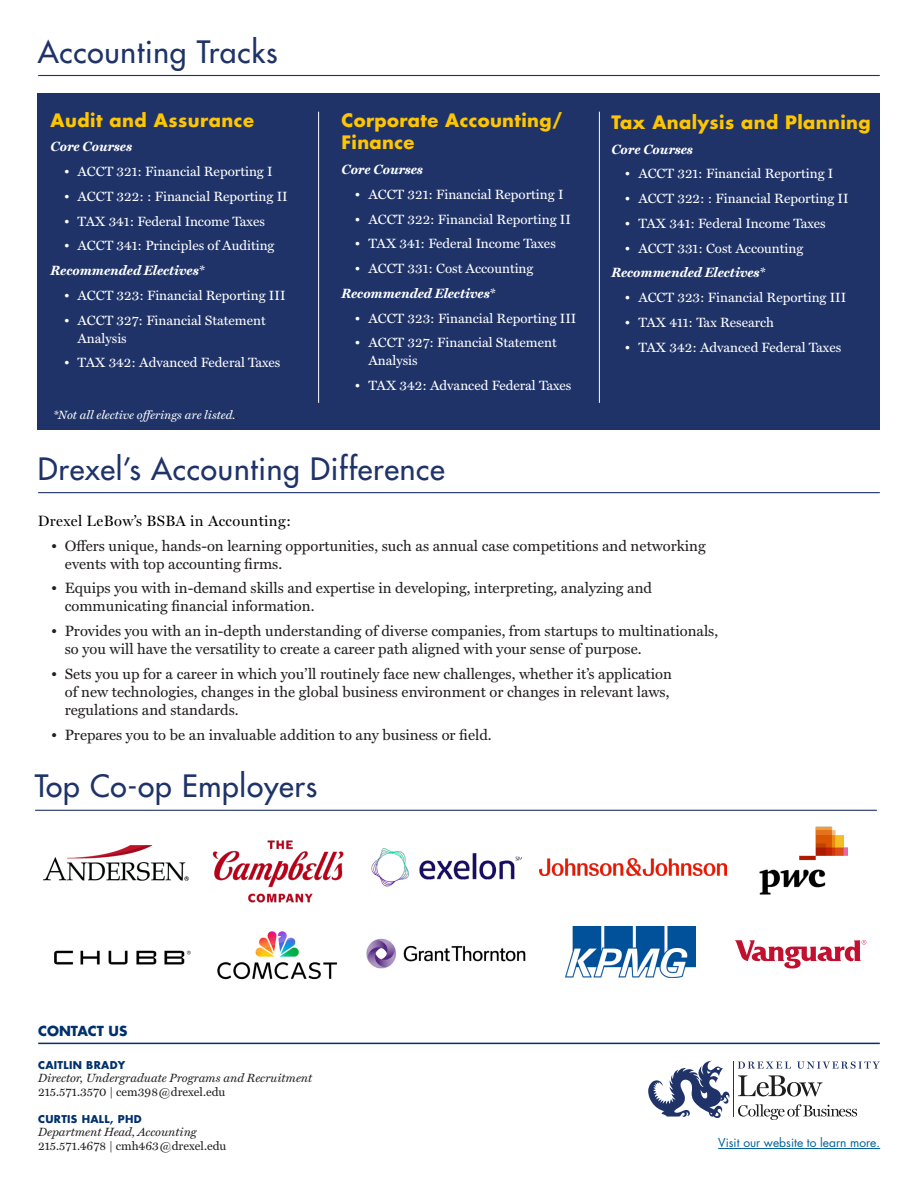
<style>
.page{position:relative;width:918px;height:1188px;background:#fff}
.page>*{position:absolute;margin:0;border:0;box-sizing:border-box;transform-origin:0 0}
.t1{font:500 30px "Futura Std";letter-spacing:.025em;color:#1f3369}
.t2{font:700 18px/22.5px "Futura Std";letter-spacing:.02em;color:#ffc600}
.t3{font:15px/18px "Miller Text";color:#231f20}
.t4{font:15px "Miller Display";letter-spacing:.025em;color:#000}
.t5{font:13.5px/18px "Miller Text";color:#fff}
.Body_Text{font:italic 700 13.5px "Miller Text";color:#fff}
.t6{font:700 13.5px "Futura Std";color:#00306d}
.Contact{font:italic 12px "Miller Text";color:#231f20}
.Contact-2{font:12px "Miller Text";color:#231f20}
.Body_Text-2{font:italic 12px "Miller Text";color:#fff}
.t7{font:12px "Futura Std";color:#006198}
.Contact-3{font:700 10.5px "Futura Std";letter-spacing:.03em;color:#00306d}
.s1{color:#231f20}
</style>
<div class="page">
<div style="left:38px;top:94px;width:842px;height:336px;background:#1f3369"></div>
<hr style="left:318px;top:112px;width:1px;height:291px;background:#fff">
<hr style="left:599px;top:112px;width:1px;height:291px;background:#fff">
<hr style="left:38px;top:75px;width:842px;height:1px;background:#1f3369">
<hr style="left:38px;top:492px;width:842px;height:1px;background:#1f3369">
<hr style="left:35px;top:810px;width:842px;height:1px;background:#1f3369">
<svg style="left:735px;top:940px;width:131px;height:29px"></svg>
<img style="left:54px;top:950px;width:137px;height:15px">
<img style="left:217px;top:931px;width:121px;height:49px">
<img style="left:371px;top:848px;width:151px;height:39px">
<img style="left:366px;top:938px;width:160px;height:31px">
<img style="left:565px;top:926px;width:131px;height:51px">
<img style="left:539px;top:858px;width:188px;height:18px">
<img style="left:212px;top:840px;width:132px;height:63px">
<img style="left:760px;top:827px;width:88px;height:68px">
<img style="left:43px;top:845px;width:146px;height:36px">
<hr style="left:38px;top:1043px;width:842px;height:1px;background:#00306d">
<svg style="left:738px;top:1075px;width:85px;height:22px"></svg>
<svg style="left:738px;top:1062px;width:53px;height:7px"></svg>
<svg style="left:797px;top:1061px;width:83px;height:8px"></svg>
<svg style="left:738px;top:1104px;width:119px;height:16px"></svg>
<hr style="left:733px;top:1061px;width:1px;height:56px;background:#1f3369">
<svg style="left:648px;top:1061px;width:82px;height:57px"></svg>
<hr style="left:718px;top:1148px;width:162px;height:1px;background:#006198">
<h1 class="t1" style="left:38px;top:33px;width:241px">Accounting Tracks</h1>
<h2 class="t2" style="left:51px;top:108px;width:205px">Audit and Assurance</h2>
<p class="Body_Text" style="left:51px;top:139px;width:83px">Core Courses</p>
<p class="t5" style="left:64px;top:163px;width:210px">• ACCT 321: Financial Reporting I</p>
<p class="t5" style="left:64px;top:188px;width:225px">• ACCT 322: : Financial Reporting II</p>
<p class="t5" style="left:64px;top:212px;width:202px">• TAX 341: Federal Income Taxes</p>
<p class="t5" style="left:64px;top:237px;width:212px">• ACCT 341: Principles of Auditing</p>
<p class="Body_Text" style="left:51px;top:263px;width:155px">Recommended Electives*</p>
<p class="t5" style="left:64px;top:287px;width:223px">• ACCT 323: Financial Reporting III</p>
<p class="t5" style="left:78px;top:311px;width:190px;text-indent:-14px">• ACCT 327: Financial Statement<br>Analysis</p>
<p class="t5" style="left:64px;top:354px;width:218px">• TAX 342: Advanced Federal Taxes</p>
<p class="Body_Text-2" style="left:53px;top:408px;width:187px">*Not all elective offerings are listed.<span class="s1">.</span></p>
<h2 class="t2" style="left:341px;top:109px;width:222px">Corporate Accounting/<br>Finance</h2>
<p class="Body_Text" style="left:341px;top:162px;width:83px">Core Courses</p>
<p class="t5" style="left:355px;top:185px;width:210px">• ACCT 321: Financial Reporting I</p>
<p class="t5" style="left:355px;top:210px;width:217px">• ACCT 322: Financial Reporting II</p>
<p class="t5" style="left:355px;top:235px;width:202px">• TAX 341: Federal Income Taxes</p>
<p class="t5" style="left:355px;top:260px;width:180px">• ACCT 331: Cost Accounting</p>
<p class="Body_Text" style="left:341px;top:285px;width:155px">Recommended Electives*</p>
<p class="t5" style="left:355px;top:309px;width:223px">• ACCT 323: Financial Reporting III</p>
<p class="t5" style="left:368px;top:334px;width:190px;text-indent:-14px">• ACCT 327: Financial Statement<br>Analysis</p>
<p class="t5" style="left:355px;top:377px;width:218px">• TAX 342: Advanced Federal Taxes</p>
<h2 class="t2" style="left:611px;top:111px;width:261px">Tax Analysis and Planning</h2>
<p class="Body_Text" style="left:611px;top:141px;width:83px">Core Courses</p>
<p class="t5" style="left:625px;top:165px;width:210px">• ACCT 321: Financial Reporting I</p>
<p class="t5" style="left:625px;top:190px;width:225px">• ACCT 322: : Financial Reporting II</p>
<p class="t5" style="left:625px;top:215px;width:202px">• TAX 341: Federal Income Taxes</p>
<p class="t5" style="left:625px;top:239px;width:180px">• ACCT 331: Cost Accounting</p>
<p class="Body_Text" style="left:611px;top:265px;width:155px">Recommended Electives*</p>
<p class="t5" style="left:625px;top:289px;width:223px">• ACCT 323: Financial Reporting III</p>
<p class="t5" style="left:625px;top:314px;width:151px">• TAX 411: Tax Research</p>
<p class="t5" style="left:625px;top:338px;width:218px">• TAX 342: Advanced Federal Taxes</p>
<h1 class="t1" style="left:38px;top:450px;width:409px">Drexel’s Accounting Difference</h1>
<h2 class="t4" style="left:38px;top:512px;width:255px">Drexel LeBow’s BSBA in Accounting:</h2>
<p class="t3" style="left:65px;top:537px;width:643px;text-indent:-14px">• Offers unique, hands-on learning opportunities, such as annual case competitions and networking events with top accounting firms.</p>
<p class="t3" style="left:65px;top:580px;width:589px;text-indent:-14px">• Equips you with in-demand skills and expertise in developing, interpreting, analyzing and communicating financial information.</p>
<p class="t3" style="left:65px;top:622px;width:655px;text-indent:-14px">• Provides you with an in-depth understanding of diverse companies, from startups to multinationals, so you will have the versatility to create a career path aligned with your sense of purpose.</p>
<p class="t3" style="left:65px;top:665px;width:609px;text-indent:-14px">• Sets you up for a career in which you’ll routinely face new challenges, whether it’s application of new technologies, changes in the global business environment or changes in relevant laws, regulations and standards.</p>
<p class="t3" style="left:51px;top:726px;width:442px">• Prepares you to be an invaluable addition to any business or field.</p>
<h1 class="t1" style="left:35px;top:767px;width:284px">Top Co-op Employers</h1>
<p class="t6" style="left:38px;top:1022px;width:91px">CONTACT US</p>
<p class="Contact-3" style="left:38px;top:1058px;width:89px">CAITLIN BRADY</p>
<p class="Contact" style="left:38px;top:1071px;width:276px">Director, Undergraduate Programs and Recruitment</p>
<p class="Contact-2" style="left:38px;top:1085px;width:189px">215.571.3570 | cem398@drexel.edu</p>
<p class="Contact-3" style="left:38px;top:1112px;width:105px">CURTIS HALL, PHD</p>
<p class="Contact" style="left:38px;top:1125px;width:160px">Department Head, Accounting</p>
<p class="Contact-2" style="left:38px;top:1139px;width:190px">215.571.4678 | cmh463@drexel.edu</p>
<p class="t7" style="left:718px;top:1135px;width:163px">Visit our website to learn more.</p>
</div>
